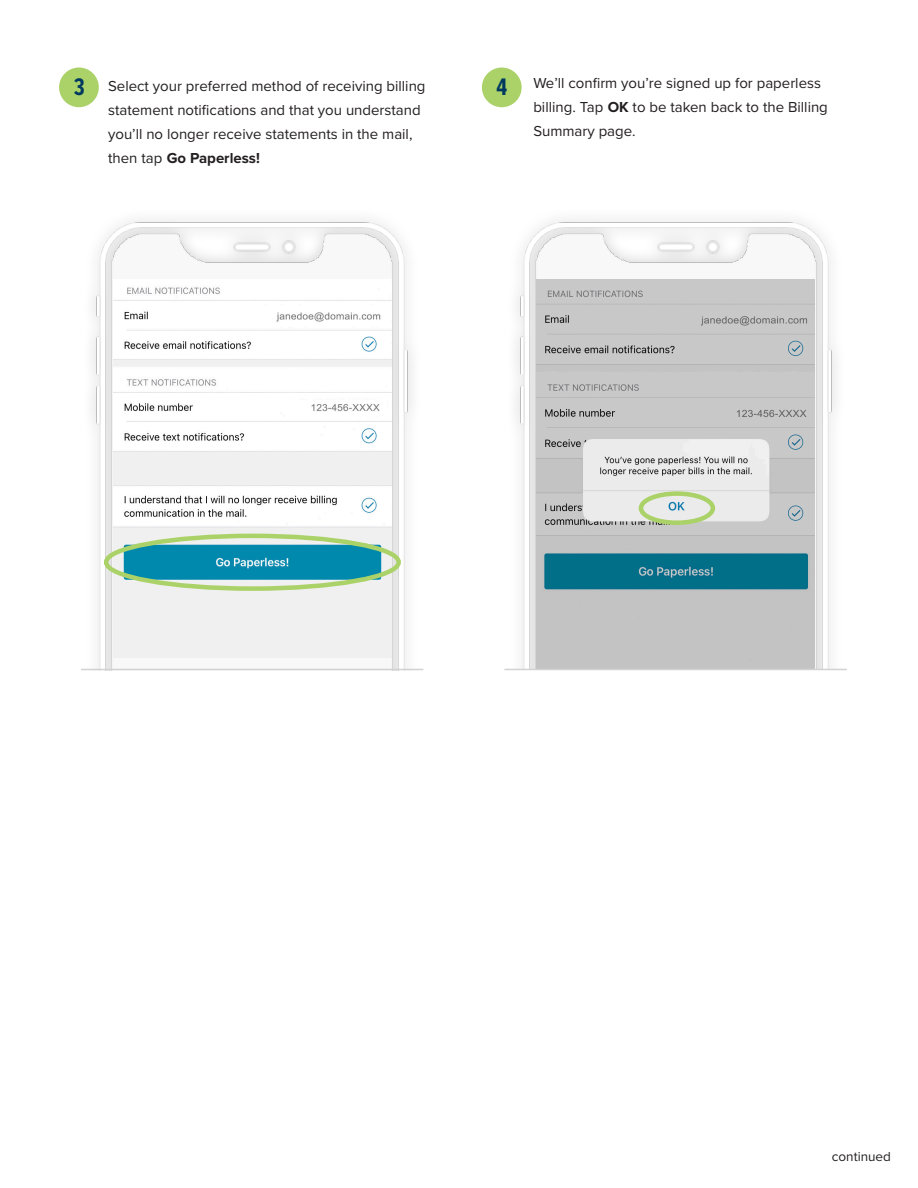
<style>
.page{position:relative;width:918px;height:1188px;background:#fff}
.page>*{position:absolute;margin:0;border:0;box-sizing:border-box;transform-origin:0 0}
.t1{font:700 24.9px "Proxima Nova Ex Cn";color:#00395f}
.t2{font:15px/24px "Proxima Nova";color:#231f20}
.t3{font:13.5px "Proxima Nova";color:#231f20}
.s1{font-weight:700}
</style>
<div class="page">
<div style="left:482px;top:67px;width:40px;height:40px;background:#abd268;border-radius:50%"></div>
<div style="left:59px;top:67px;width:40px;height:40px;background:#abd268;border-radius:50%"></div>
<img style="left:81px;top:220px;width:343px;height:450px">
<img style="left:113px;top:279px;width:278px;height:378px">
<hr style="left:81px;top:669px;width:342px;height:1px;background:#d1d2d4">
<img style="left:505px;top:219px;width:342px;height:450px">
<img style="left:537px;top:279px;width:278px;height:390px">
<hr style="left:504px;top:669px;width:343px;height:1px;background:#d1d2d4">
<div style="left:104px;top:534px;width:297px;height:57px;border:4px solid #abd268;border-radius:50%"></div>
<div style="left:639px;top:491px;width:76px;height:34px;border:4px solid #abd268;border-radius:50%"></div>
<p class="t1" style="left:74px;top:69px;width:12px">3</p>
<p class="t2" style="left:108px;top:73px;width:319px">Select your preferred method of receiving billing statement notifications and that you understand you’ll no longer receive statements in the mail, then tap <span class="s1">Go Paperless!</span></p>
<p class="t1" style="left:496px;top:69px;width:12px">4</p>
<p class="t2" style="left:533px;top:70px;width:296px">We’ll confirm you’re signed up for paperless billing. Tap <span class="s1">OK</span> to be taken back to the Billing<br>Summary page.</p>
<p class="t3" style="left:832px;top:1147px;width:61px">continued</p>
</div>
